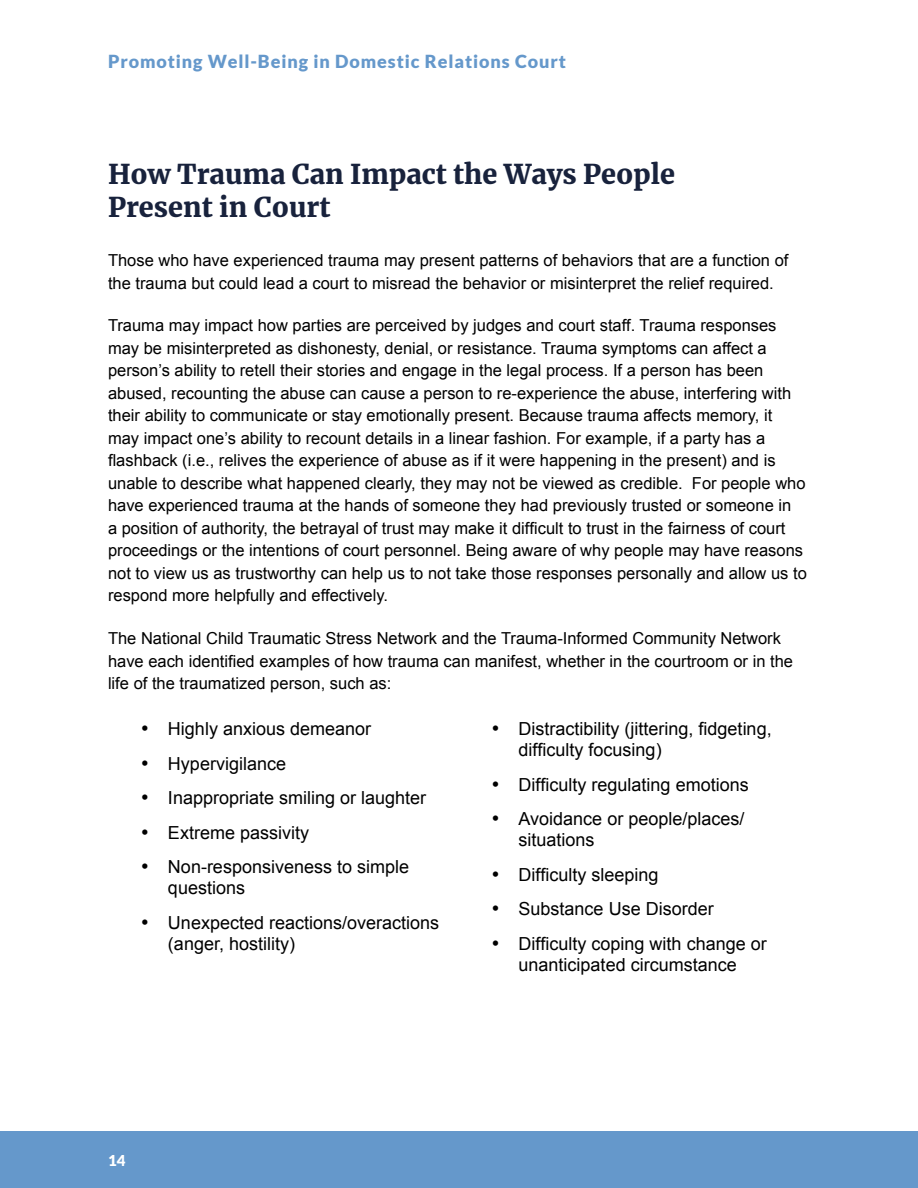
<style>
.page{position:relative;width:918px;height:1188px;background:#fff}
.page>*{position:absolute;margin:0;border:0;box-sizing:border-box;transform-origin:0 0}
.t1{font:900 27px/32.4px "Merriweather";color:#18223c}
.t2{font:18px/21px "Arial";color:#000}
.t3{font:900 18px "Lato";letter-spacing:.05em;color:#6598cb}
.t4{font:16.5px/22.5px "Arial";color:#000}
.t5{font:900 15px "Lato";color:#fff}
</style>
<div class="page">
<div style="left:0;top:1131px;width:918px;height:57px;background:#6598cb"></div>
<p class="t3" style="left:108px;top:51px;width:459px">Promoting Well-Being in Domestic Relations Court</p>
<h1 class="t1" style="left:108px;top:157px;width:569px">How Trauma Can Impact the Ways People<br>Present in Court</h1>
<p class="t4" style="left:108px;top:249px;width:682px">Those who have experienced trauma may present patterns of behaviors that are a function of the trauma but could lead a court to misread the behavior or misinterpret the relief required.</p>
<p class="t4" style="left:108px;top:315px;width:700px">Trauma may impact how parties are perceived by judges and court staff. Trauma responses may be misinterpreted as dishonesty, denial, or resistance. Trauma symptoms can affect a person’s ability to retell their stories and engage in the legal process. If a person has been abused, recounting the abuse can cause a person to re-experience the abuse, interfering with their ability to communicate or stay emotionally present. Because trauma affects memory, it may impact one’s ability to recount details in a linear fashion. For example, if a party has a flashback (i.e., relives the experience of abuse as if it were happening in the present) and is unable to describe what happened clearly, they may not be viewed as credible. For people who have experienced trauma at the hands of someone they had previously trusted or someone in<br>a position of authority, the betrayal of trust may make it difficult to trust in the fairness of court proceedings or the intentions of court personnel. Being aware of why people may have reasons not to view us as trustworthy can help us to not take those responses personally and allow us to respond more helpfully and effectively.</p>
<p class="t4" style="left:108px;top:627px;width:687px">The National Child Traumatic Stress Network and the Trauma-Informed Community Network have each identified examples of how trauma can manifest, whether in the courtroom or in the life of the traumatized person, such as:</p>
<p class="t2" style="left:141px;top:719px;width:232px">• Highly anxious demeanor</p>
<p class="t2" style="left:141px;top:753px;width:147px">• Hypervigilance</p>
<p class="t2" style="left:141px;top:788px;width:287px">• Inappropriate smiling or laughter</p>
<p class="t2" style="left:141px;top:822px;width:170px">• Extreme passivity</p>
<p class="t2" style="left:168px;top:857px;width:243px;text-indent:-27px">• Non-responsiveness to simple questions</p>
<p class="t2" style="left:168px;top:912px;width:273px;text-indent:-27px">• Unexpected reactions/overactions (anger, hostility)</p>
<p class="t2" style="left:519px;top:719px;width:255px;text-indent:-27px">• Distractibility (jittering, fidgeting, difficulty focusing)</p>
<p class="t2" style="left:492px;top:774px;width:259px">• Difficulty regulating emotions</p>
<p class="t2" style="left:519px;top:809px;width:227px;text-indent:-27px">• Avoidance or people/places/ situations</p>
<p class="t2" style="left:492px;top:864px;width:169px">• Difficulty sleeping</p>
<p class="t2" style="left:492px;top:899px;width:224px">• Substance Use Disorder</p>
<p class="t2" style="left:492px;top:933px;width:277px;text-align:center">• Difficulty coping with change or unanticipated circumstance</p>
<p class="t5" style="left:108px;top:1151px;width:19px">14</p>
</div>
